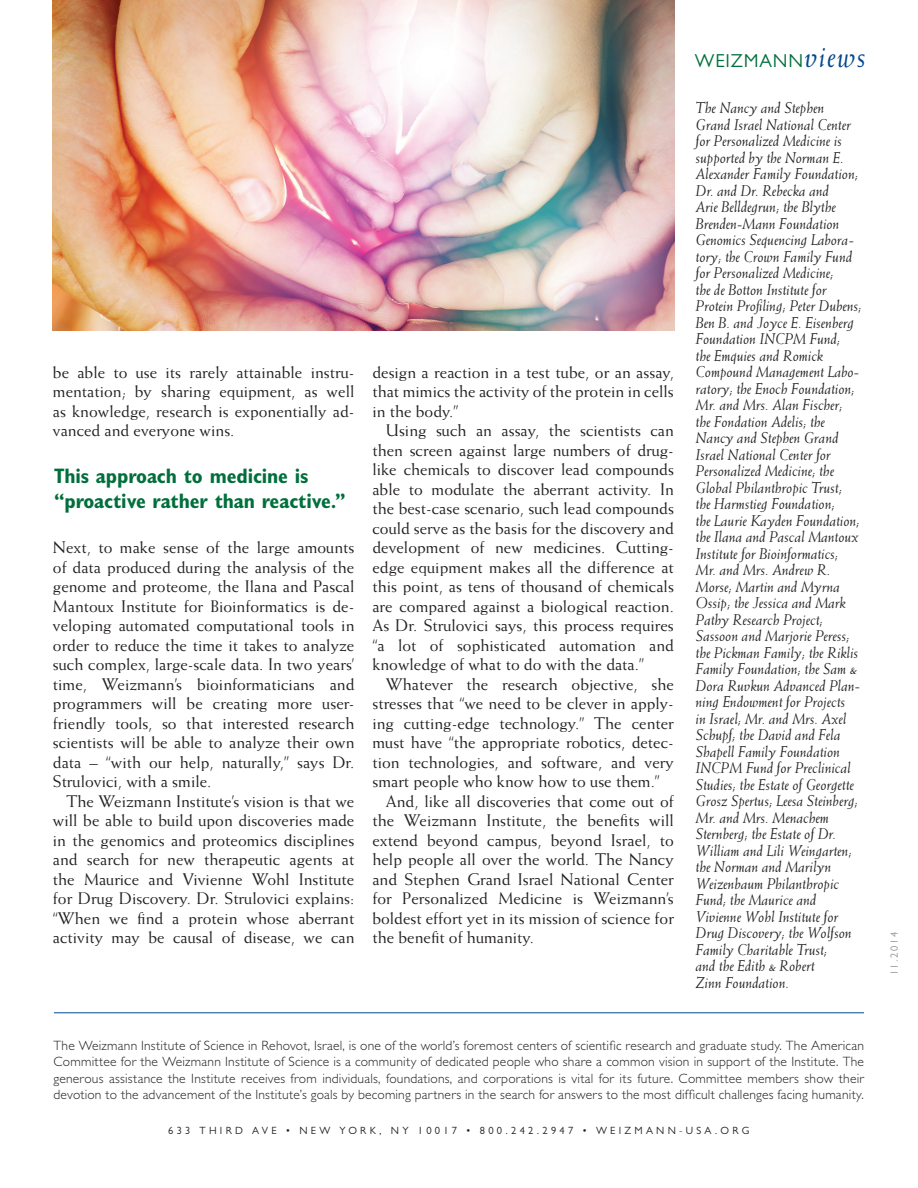
<style>
.page{position:relative;width:918px;height:1188px;background:#fff}
.page>*{position:absolute;margin:0;border:0;box-sizing:border-box;transform-origin:0 0}
.t1{font:700 condensed 21px/25.2px "Gill Sans";letter-spacing:-.005em;color:#006f3c}
.t2{font:18.9px "Gill Sans";letter-spacing:.04em;color:#006f3c}
.t3{font:16.8px/19.5px "Weiss";color:#231f20;text-align:justify}
.t4{font:italic 15.75px/16.5px "Weiss";color:#231f20}
.t5{font:300 13.5px/16.5px "Gill Sans";letter-spacing:.015em;color:#231f20;text-align:justify}
.t6{font:10.5px "Gill Sans";letter-spacing:.31em;color:#231f20}
.t7{font:10.5px "Gill Sans";letter-spacing:.15em;color:#939598}
.s1{font-family:"Weiss";font-style:italic;font-size:31.35px;color:#014990}
</style>
<div class="page">
<img style="left:53px;top:0;width:622px;height:330px">
<hr style="left:54px;top:1012px;width:810px;height:1px;background:#014990">
<p class="t3" style="left:53px;top:362px;width:303px">be able to use its rarely attainable instru&shy;mentation; by sharing equipment, as well as knowledge, research is exponentially ad&shy;vanced and everyone wins.</p>
<p class="t1" style="left:54px;top:463px;width:293px">This approach to medicine is “proactive rather than reactive.”</p>
<p class="t3" style="left:53px;top:538px;width:303px">Next, to make sense of the large amounts of data produced during the analysis of the genome and proteome, the Ilana and Pascal Mantoux Institute for Bioinformatics is de&shy;veloping automated computational tools in order to reduce the time it takes to analyze such complex, large-scale data. In two years’ time, Weizmann’s bioinformaticians and programmers will be creating more user&shy;friendly tools, so that interested research scientists will be able to analyze their own data – “with our help, naturally,” says Dr.<br>Strulovici, with a smile.</p>
<p class="t3" style="left:53px;top:791px;width:303px;text-indent:14px">The Weizmann Institute’s vision is that we will be able to build upon discoveries made in the genomics and proteomics disciplines and search for new therapeutic agents at the Maurice and Vivienne Wohl Institute for Drug Discovery. Dr. Strulovici explains: “When we find a protein whose aberrant activity may be causal of disease, we can</p>
<p class="t3" style="left:372px;top:362px;width:303px">design a reaction in a test tube, or an assay, that mimics the activity of the protein in cells in the body.”</p>
<p class="t3" style="left:372px;top:421px;width:303px;text-indent:14px">Using such an assay, the scientists can then screen against large numbers of drug&shy;like chemicals to discover lead compounds able to modulate the aberrant activity. In the best-case scenario, such lead compounds could serve as the basis for the discovery and development of new medicines. Cutting&shy;edge equipment makes all the difference at this point, as tens of thousand of chemicals are compared against a biological reaction.<br>As Dr. Strulovici says, this process requires “a lot of sophisticated automation and knowledge of what to do with the data.”</p>
<p class="t3" style="left:372px;top:674px;width:303px;text-indent:14px">Whatever the research objective, she stresses that “we need to be clever in apply&shy;ing cutting-edge technology.” The center must have “the appropriate robotics, detec&shy;tion technologies, and software, and very smart people who know how to use them.”</p>
<p class="t3" style="left:372px;top:791px;width:303px;text-indent:14px">And, like all discoveries that come out of the Weizmann Institute, the benefits will extend beyond campus, beyond Israel, to help people all over the world. The Nancy and Stephen Grand Israel National Center for Personalized Medicine is Weizmann’s boldest effort yet in its mission of science for the benefit of humanity.</p>
<p class="t2" style="left:695px;top:50px;width:173px">WEIZMANN<span class="s1">views</span></p>
<p class="t4" style="left:696px;top:99px;width:168px">The Nancy and Stephen<br>Grand Israel National Center for Personalized Medicine is supported by the Norman E.<br>Alexander Family Foundation;<br>Dr. and Dr. Rebecka and<br>Arie Belldegrun; the Blythe<br>Brenden-Mann Foundation<br>Genomics Sequencing Labora&shy;tory; the Crown Family Fund for Personalized Medicine;<br>the de Botton Institute for<br>Protein Profiling; Peter Dubens;<br>Ben B. and Joyce E. Eisenberg<br>Foundation INCPM Fund;<br>the Emquies and Romick<br>Compound Management Labo&shy;ratory; the Enoch Foundation;<br>Mr. and Mrs. Alan Fischer;<br>the Fondation Adelis; the<br>Nancy and Stephen Grand<br>Israel National Center for<br>Personalized Medicine; the<br>Global Philanthropic Trust;<br>the Harmstieg Foundation;<br>the Laurie Kayden Foundation; the Ilana and Pascal Mantoux<br>Institute for Bioinformatics;<br>Mr. and Mrs. Andrew R.<br>Morse; Martin and Myrna<br>Ossip; the Jessica and Mark<br>Pathy Research Project;<br>Sassoon and Marjorie Peress; the Pickman Family; the Riklis<br>Family Foundation; the Sam &amp;<br>Dora Ruvkun Advanced Plan&shy;ning Endowment for Projects<br>in Israel; Mr. and Mrs. Axel<br>Schupf; the David and Fela<br>Shapell Family Foundation<br>INCPM Fund for Preclinical<br>Studies; the Estate of Georgette<br>Grosz Spertus; Leesa Steinberg;<br>Mr. and Mrs. Menachem<br>Sternberg; the Estate of Dr.<br>William and Lili Weingarten; the Norman and Marilyn<br>Weizenbaum Philanthropic<br>Fund; the Maurice and<br>Vivienne Wohl Institute for<br>Drug Discovery; the Wolfson<br>Family Charitable Trust;<br>and the Edith &amp; Robert<br>Zinn Foundation.</p>
<p class="t5" style="left:54px;top:1037px;width:812px">The Weizmann Institute of Science in Rehovot, Israel, is one of the world’s foremost centers of scientific research and graduate study. The American Committee for the Weizmann Institute of Science is a community of dedicated people who share a common vision in support of the Institute. The generous assistance the Institute receives from individuals, foundations, and corporations is vital for its future. Committee members show their devotion to the advancement of the Institute’s goals by becoming partners in the search for answers to the most difficult challenges facing humanity.</p>
<p class="t6" style="left:168px;top:1125px;width:583px">633 THIRD AVE • NEW YORK, NY 10017 • 800.242.2947 • WEIZMANN-USA.ORG</p>
<p class="t7" style="left:888px;top:975px;width:45px;rotate:-90deg">11.2014</p>
</div>
